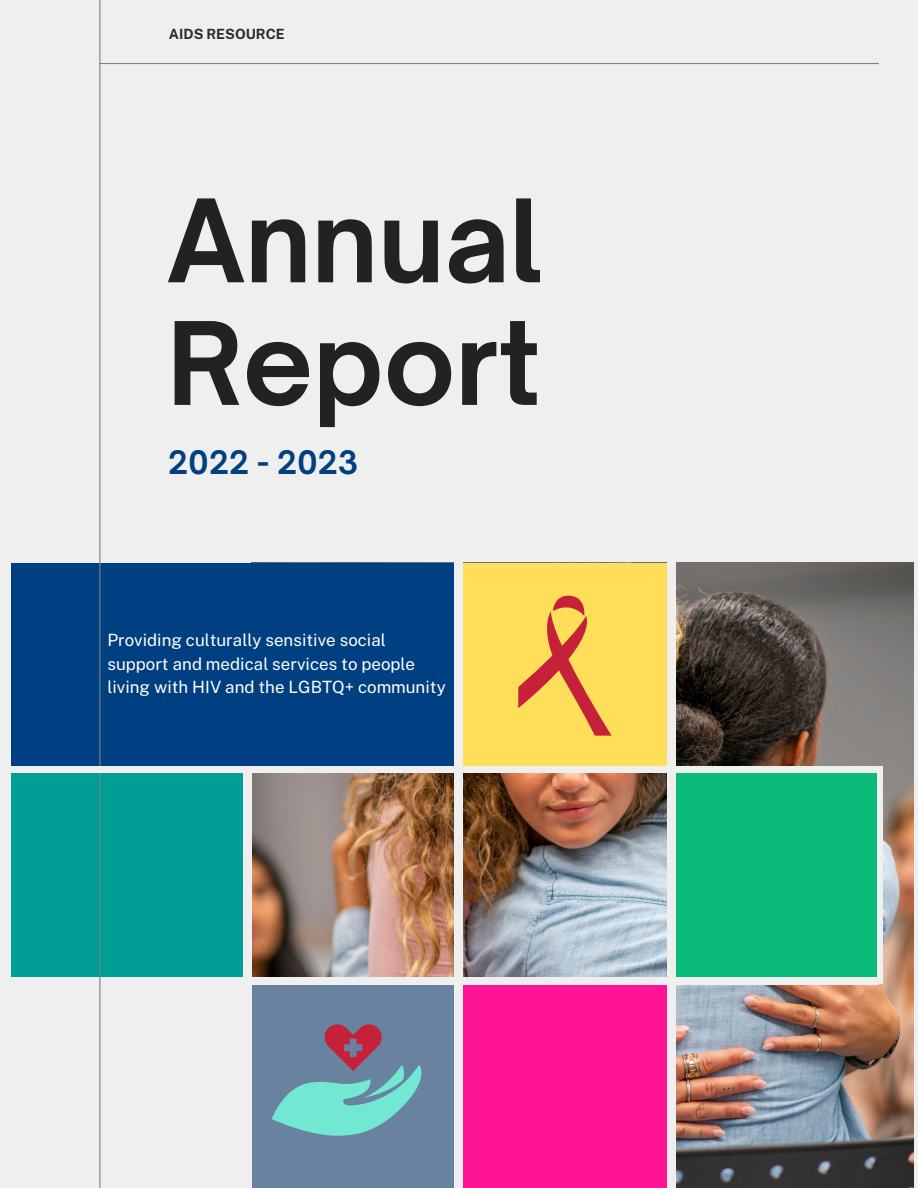
<style>
.page{position:relative;width:918px;height:1188px;background:#efefef}
.page>*{position:absolute;margin:0;border:0;box-sizing:border-box;transform-origin:0 0}
.t1{font:700 109.95px "Open Sauce One";color:#222}
.t2{font:700 30.9px "Open Sauce One";color:#004082}
.t3{font:16.95px/23.7px "Public Sans";color:#fff}
.t4{font:700 14.1px "Public Sans";color:#2b2b2b}
</style>
<div class="page">
<img style="left:252px;top:563px;width:662px;height:625px">
<div style="left:463px;top:563px;width:204px;height:203px;background:#ffde59"></div>
<div style="left:11px;top:773px;width:232px;height:204px;background:#019d97"></div>
<div style="left:251px;top:984px;width:204px;height:204px;background:#69829f"></div>
<div style="left:463px;top:984px;width:204px;height:204px;background:#ff1495"></div>
<div style="left:675px;top:773px;width:204px;height:204px;background:#0aba78"></div>
<div style="left:11px;top:563px;width:444px;height:203px;background:#004082"></div>
<hr style="left:99px;top:0;width:1px;height:1188px;background:#808080">
<hr style="left:99px;top:63px;width:780px;height:1px;background:#808080">
<div style="left:667px;top:563px;width:8px;height:625px;background:#efefef"></div>
<div style="left:455px;top:563px;width:8px;height:625px;background:#efefef"></div>
<div style="left:243px;top:766px;width:9px;height:422px;background:#efefef"></div>
<div style="left:11px;top:766px;width:868px;height:7px;background:#efefef"></div>
<div style="left:243px;top:977px;width:636px;height:7px;background:#efefef"></div>
<div style="left:877px;top:766px;width:6px;height:218px;background:#efefef"></div>
<svg style="left:518px;top:595px;width:94px;height:141px"></svg>
<svg style="left:272px;top:1024px;width:150px;height:112px"></svg>
<p class="t4" style="left:169px;top:26px;width:117px">AIDS RESOURCE</p>
<p class="t1" style="left:167px;top:172px;width:377px">Annual</p>
<p class="t1" style="left:167px;top:295px;width:375px">Report</p>
<p class="t2" style="left:168px;top:443px;width:192px">2022 - 2023</p>
<p class="t3" style="left:107px;top:628px;width:340px">Providing culturally sensitive social support and medical services to people living with HIV and the LGBTQ+ community</p>
</div>
